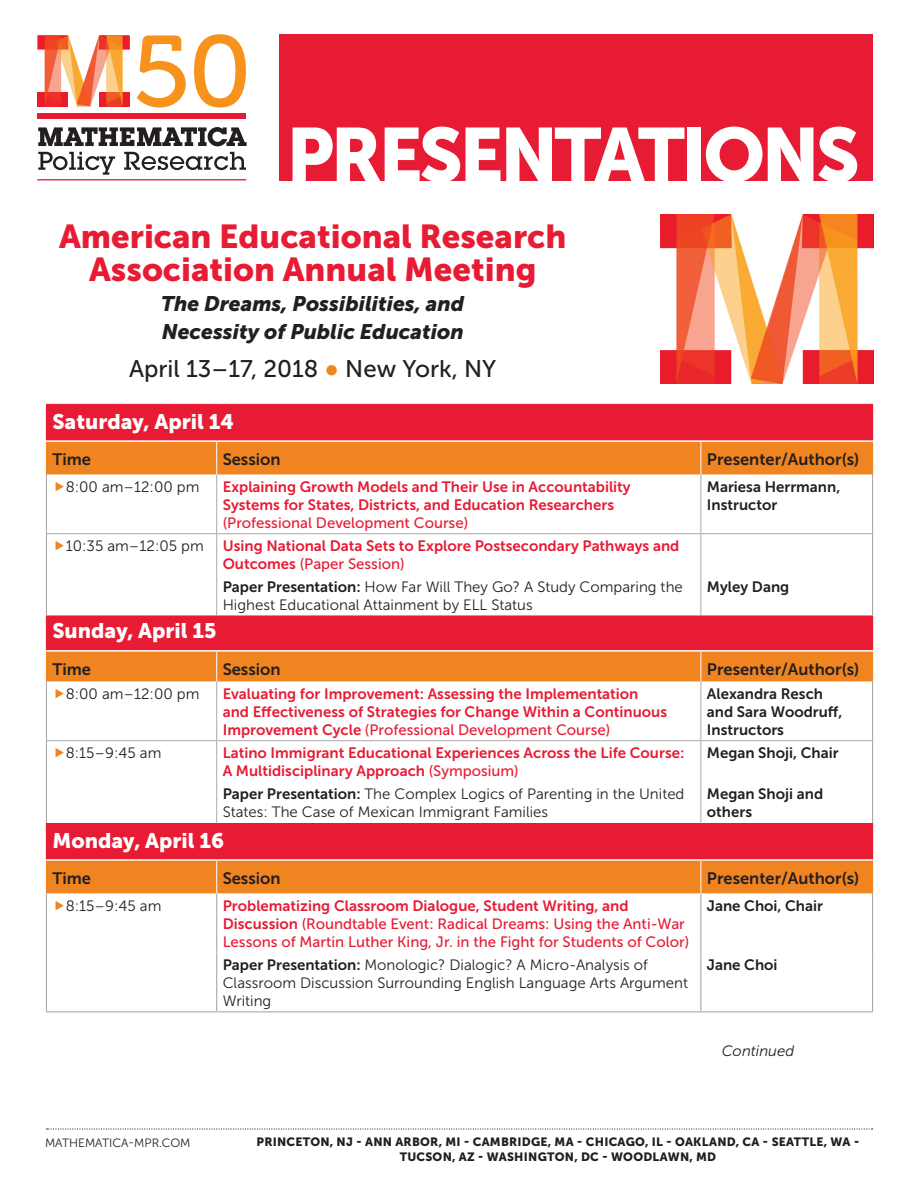
<style>
.page{position:relative;width:918px;height:1188px;background:#fff}
.page>*{position:absolute;margin:0;border:0;box-sizing:border-box;transform-origin:0 0}
.t1{font:75.75px "Museo Sans 900";letter-spacing:-.05em;color:#fff}
.title{font:33px/33px "Museo Sans 900";color:#e71c34;text-align:center}
.title-2{font:24px "Museo Sans 500";color:#231f20}
.title-3{font:italic 21px/28.5px "Museo Sans 900";color:#231f20}
.day{font:21px "Museo Sans 900";color:#fff}
.time{font:16.5px "Museo Sans 700";color:#231f20}
.text--bold_red{font:15px/18px "Museo Sans 700";color:#e71c34}
.text--bold_red-2{font:15px/18px "Museo Sans 300";color:#231f20}
.text--bold_red-3{font:15px/18px "Museo Sans 500";color:#e71c34}
.text{font:15px/18px "Museo Sans 700";color:#231f20}
.text__w_arrow{font:15px "Museo Sans 300";color:#231f20}
.time-2{font:15px "Museo Sans 700";color:#231f20}
.text-2{font:italic 15px "Museo Sans 300";color:#231f20}
.MATHEMATICA_LOCATION{font:12px/15px "Museo Sans 900";letter-spacing:.02em;color:#231f20;text-align:center}
.MATHEMATICA-MPR_COM{font:12px "Museo Sans 300";color:#231f20}
.s1{font-family:"Arial";color:#ef8421}
.s2{font-family:"Museo Sans 500"}
.s3{font-family:"Museo Sans 700"}
</style>
<div class="page">
<svg style="left:137px;top:35px;width:49px;height:73px"></svg>
<svg style="left:194px;top:34px;width:52px;height:74px"></svg>
<hr style="left:37px;top:179px;width:209px;height:1px;background:#e81b35">
<div style="left:37px;top:114px;width:209px;height:5px;background:#e81b35"></div>
<svg style="left:38px;top:127px;width:209px;height:19px"></svg>
<svg style="left:38px;top:152px;width:77px;height:23px"></svg>
<svg style="left:124px;top:152px;width:122px;height:18px"></svg>
<svg style="left:38px;top:35px;width:92px;height:71px"></svg>
<div style="left:47px;top:405px;width:825px;height:35px;background:#e71c34"></div>
<svg style="left:47px;top:442px;width:825px;height:451px"></svg>
<div style="left:46px;top:823px;width:827px;height:37px;background:#e71c34"></div>
<hr style="left:216px;top:474px;width:1px;height:59px;background:#aaa">
<hr style="left:701px;top:474px;width:1px;height:59px;background:#aaa">
<hr style="left:216px;top:534px;width:1px;height:41px;background:#aaa">
<hr style="left:701px;top:534px;width:1px;height:41px;background:#aaa">
<hr style="left:216px;top:575px;width:1px;height:40px;background:#aaa">
<hr style="left:701px;top:575px;width:1px;height:40px;background:#aaa">
<hr style="left:216px;top:681px;width:1px;height:59px;background:#aaa">
<hr style="left:701px;top:681px;width:1px;height:59px;background:#aaa">
<hr style="left:216px;top:741px;width:1px;height:41px;background:#aaa">
<hr style="left:701px;top:741px;width:1px;height:41px;background:#aaa">
<hr style="left:216px;top:782px;width:1px;height:41px;background:#aaa">
<hr style="left:701px;top:782px;width:1px;height:41px;background:#aaa">
<hr style="left:46px;top:404px;width:171px;height:1px;background:#e71c34">
<hr style="left:217px;top:404px;width:484px;height:1px;background:#e71c34">
<hr style="left:701px;top:404px;width:172px;height:1px;background:#e71c34">
<hr style="left:47px;top:533px;width:170px;height:1px;background:#aaa">
<hr style="left:217px;top:533px;width:484px;height:1px;background:#aaa">
<hr style="left:701px;top:533px;width:171px;height:1px;background:#aaa">
<hr style="left:46px;top:615px;width:171px;height:2px;background:#e71c34">
<hr style="left:217px;top:615px;width:484px;height:2px;background:#e71c34">
<hr style="left:701px;top:615px;width:172px;height:2px;background:#e71c34">
<hr style="left:46px;top:859px;width:171px;height:2px;background:#fff">
<hr style="left:217px;top:859px;width:484px;height:2px;background:#fff">
<hr style="left:701px;top:859px;width:172px;height:2px;background:#fff">
<hr style="left:46px;top:474px;width:1px;height:60px;background:#aaa">
<hr style="left:872px;top:474px;width:1px;height:60px;background:#aaa">
<hr style="left:46px;top:534px;width:1px;height:41px;background:#aaa">
<hr style="left:872px;top:534px;width:1px;height:41px;background:#aaa">
<hr style="left:46px;top:575px;width:1px;height:40px;background:#aaa">
<hr style="left:872px;top:575px;width:1px;height:40px;background:#aaa">
<hr style="left:46px;top:681px;width:1px;height:60px;background:#aaa">
<hr style="left:872px;top:681px;width:1px;height:60px;background:#aaa">
<hr style="left:46px;top:741px;width:1px;height:41px;background:#aaa">
<hr style="left:872px;top:741px;width:1px;height:41px;background:#aaa">
<hr style="left:46px;top:782px;width:1px;height:41px;background:#aaa">
<hr style="left:872px;top:782px;width:1px;height:41px;background:#aaa">
<hr style="left:46px;top:893px;width:1px;height:60px;background:#aaa">
<hr style="left:216px;top:893px;width:1px;height:60px;background:#aaa">
<hr style="left:46px;top:953px;width:1px;height:58px;background:#aaa">
<hr style="left:216px;top:953px;width:1px;height:58px;background:#aaa">
<hr style="left:700px;top:893px;width:1px;height:60px;background:#aaa">
<hr style="left:872px;top:893px;width:1px;height:60px;background:#aaa">
<hr style="left:700px;top:953px;width:1px;height:58px;background:#aaa">
<hr style="left:872px;top:953px;width:1px;height:58px;background:#aaa">
<hr style="left:46px;top:650px;width:171px;height:2px;background:#fff">
<hr style="left:217px;top:650px;width:484px;height:2px;background:#fff">
<hr style="left:701px;top:650px;width:172px;height:2px;background:#fff">
<hr style="left:46px;top:405px;width:1px;height:35px;background:#e71c34">
<hr style="left:872px;top:405px;width:1px;height:35px;background:#e71c34">
<hr style="left:46px;top:442px;width:1px;height:32px;background:#ef8421">
<hr style="left:872px;top:442px;width:1px;height:32px;background:#ef8421">
<hr style="left:46px;top:861px;width:1px;height:32px;background:#ef8421">
<hr style="left:872px;top:861px;width:1px;height:32px;background:#ef8421">
<hr style="left:216px;top:861px;width:1px;height:32px;background:#fff">
<hr style="left:701px;top:861px;width:1px;height:32px;background:#fff">
<hr style="left:216px;top:442px;width:1px;height:32px;background:#fff">
<hr style="left:701px;top:442px;width:1px;height:32px;background:#fff">
<hr style="left:46px;top:617px;width:1px;height:33px;background:#e71c34">
<hr style="left:872px;top:617px;width:1px;height:33px;background:#e71c34">
<div style="left:46px;top:651px;width:827px;height:30px;background:#ef8421"></div>
<hr style="left:47px;top:740px;width:170px;height:1px;background:#aaa">
<hr style="left:217px;top:740px;width:484px;height:1px;background:#aaa">
<hr style="left:701px;top:740px;width:171px;height:1px;background:#aaa">
<hr style="left:46px;top:1011px;width:171px;height:1px;background:#aaa">
<hr style="left:217px;top:1011px;width:484px;height:1px;background:#aaa">
<hr style="left:701px;top:1011px;width:172px;height:1px;background:#aaa">
<div style="left:280px;top:34px;width:593px;height:146px;background:#e71c34"></div>
<img style="left:661px;top:214px;width:212px;height:169px">
<svg style="left:46px;top:1128px;width:827px;height:2px"></svg>
<svg style="left:56px;top:482px;width:8px;height:9px"></svg>
<svg style="left:56px;top:541px;width:8px;height:10px"></svg>
<svg style="left:56px;top:689px;width:8px;height:9px"></svg>
<svg style="left:56px;top:748px;width:8px;height:10px"></svg>
<p class="t1" style="left:286px;top:112px;width:575px">PRESENTATIONS</p>
<p class="title" style="left:59px;top:220px;width:509px">American Educational Research<br>Association Annual Meeting</p>
<p class="title-3" style="left:161px;top:289px;width:305px">The Dreams, Possibilities, and<br>Necessity of Public Education</p>
<p class="title-2" style="left:129px;top:356px;width:369px">April 13–17, 2018 <span class="s1">●</span> New York, NY</p>
<p class="day" style="left:52px;top:410px;width:183px">Saturday, April 14</p>
<p class="time" style="left:52px;top:451px;width:40px">Time</p>
<p class="time" style="left:223px;top:451px;width:60px">Session</p>
<p class="time" style="left:707px;top:451px;width:154px">Presenter/Author(s)</p>
<p class="text__w_arrow" style="left:66px;top:479px;width:135px">8:00 am–12:00 pm</p>
<p class="text--bold_red" style="left:223px;top:478px;width:410px">Explaining Growth Models and Their Use in Accountability<br>Systems for States, Districts, and Education Researchers <span class="s2">(Professional Development Course)</span></p>
<p class="text" style="left:707px;top:478px;width:135px">Mariesa Herrmann,<br>Instructor</p>
<p class="text__w_arrow" style="left:66px;top:538px;width:139px">10:35 am–12:05 pm</p>
<p class="text--bold_red" style="left:223px;top:537px;width:458px">Using National Data Sets to Explore Postsecondary Pathways and<br>Outcomes <span class="s2">(Paper Session)</span></p>
<p class="text--bold_red-2" style="left:223px;top:578px;width:462px"><span class="s3">Paper Presentation:</span> How Far Will They Go? A Study Comparing the<br>Highest Educational Attainment by ELL Status</p>
<p class="text" style="left:707px;top:578px;width:84px">Myley Dang</p>
<p class="day" style="left:52px;top:619px;width:165px">Sunday, April 15</p>
<p class="time" style="left:52px;top:661px;width:40px">Time</p>
<p class="time" style="left:223px;top:661px;width:60px">Session</p>
<p class="time" style="left:707px;top:661px;width:154px">Presenter/Author(s)</p>
<p class="text__w_arrow" style="left:66px;top:686px;width:135px">8:00 am–12:00 pm</p>
<p class="text--bold_red" style="left:223px;top:685px;width:446px">Evaluating for Improvement: Assessing the Implementation and Effectiveness of Strategies for Change Within a Continuous<br>Improvement Cycle <span class="s2">(Professional Development Course)</span></p>
<p class="text" style="left:707px;top:685px;width:137px">Alexandra Resch and Sara Woodruff,<br>Instructors</p>
<p class="text__w_arrow" style="left:66px;top:745px;width:97px">8:15–9:45 am</p>
<p class="text--bold_red" style="left:223px;top:744px;width:463px">Latino Immigrant Educational Experiences Across the Life Course:<br>A Multidisciplinary Approach <span class="s2">(Symposium)</span></p>
<p class="text" style="left:707px;top:744px;width:133px">Megan Shoji, Chair</p>
<p class="text--bold_red-2" style="left:223px;top:785px;width:463px"><span class="s3">Paper Presentation:</span> The Complex Logics of Parenting in the United<br>States: The Case of Mexican Immigrant Families</p>
<p class="text" style="left:707px;top:785px;width:118px">Megan Shoji and others</p>
<p class="day" style="left:52px;top:829px;width:173px">Monday, April 16</p>
<p class="time" style="left:52px;top:869px;width:40px">Time</p>
<p class="time" style="left:223px;top:869px;width:60px">Session</p>
<p class="time" style="left:707px;top:869px;width:154px">Presenter/Author(s)</p>
<p class="text__w_arrow" style="left:66px;top:898px;width:97px">8:15–9:45 am</p>
<p class="text--bold_red-3" style="left:223px;top:896px;width:468px"><span class="s3">Problematizing Classroom Dialogue, Student Writing, and<br>Discussion</span> (Roundtable Event: Radical Dreams: Using the Anti-War<br>Lessons of Martin Luther King, Jr. in the Fight for Students of Color)</p>
<p class="time-2" style="left:707px;top:897px;width:118px">Jane Choi, Chair</p>
<p class="text--bold_red-2" style="left:223px;top:956px;width:467px"><span class="s3">Paper Presentation:</span> Monologic? Dialogic? A Micro-Analysis of<br>Classroom Discussion Surrounding English Language Arts Argument<br>Writing</p>
<p class="time-2" style="left:707px;top:956px;width:72px">Jane Choi</p>
<p class="text-2" style="left:722px;top:1043px;width:74px">Continued</p>
<p class="MATHEMATICA-MPR_COM" style="left:45px;top:1136px;width:147px">MATHEMATICA-MPR.COM</p>
<p class="MATHEMATICA_LOCATION" style="left:257px;top:1134px;width:604px">PRINCETON, NJ - ANN ARBOR, MI - CAMBRIDGE, MA - CHICAGO, IL - OAKLAND, CA - SEATTLE, WA -<br>TUCSON, AZ - WASHINGTON, DC - WOODLAWN, MD</p>
</div>
